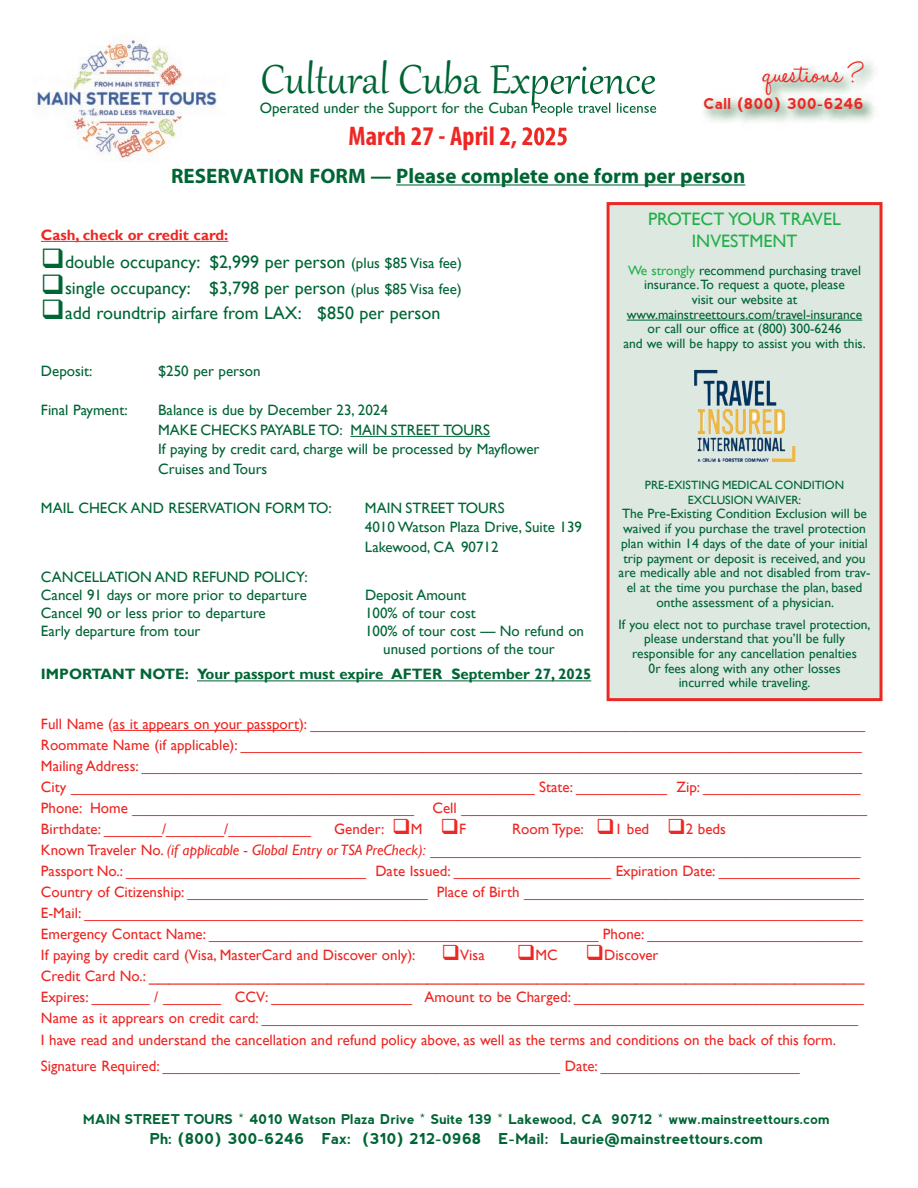
<style>
.page{position:relative;width:918px;height:1188px;background:#fff}
.page>*{position:absolute;margin:0;border:0;box-sizing:border-box;transform-origin:0 0}
.t1{font:49.5px "Gabriola";color:#006535}
.t2{font:36px "Halo Handletter";color:#ed2724}
.t3{font:700 condensed 27px "Myriad Pro";color:#ed2724}
.t4{font:700 21px "Myriad Pro";color:#006535}
.t5{font:18px "Gill Sans";color:#006535}
.t6{font:18px "Gill Sans";color:#ed2724}
.t7{font:18px/21.6px "Gill Sans";color:#22af4a;text-align:center}
.t8{font:15px/21px "Gill Sans";color:#ed2724}
.t9{font:15px/19.5px "Gill Sans";color:#006535}
.t10{font:700 15px "nevis";color:#006535}
.t11{font:700 15px "Gill Sans";color:#006535}
.t12{font:700 15px "Gill Sans";color:#ed2724}
.t13{font:700 15px "nevis";color:#ed2724}
.t14{font:13.5px/14.7px "Gill Sans";color:#006535;text-align:center}
.t15{font:700 13.5px "nevis";color:#006535}
.t16{font:12px/14.7px "Gill Sans";color:#006535;text-align:center}
.s1{font-size:15px}
.s2{color:#22af4a}
.s3{font-style:italic}
</style>
<div class="page">
<img style="left:35px;top:40px;width:182px;height:121px">
<hr style="left:396px;top:184px;width:349px;height:2px;background:#006535">
<hr style="left:41px;top:241px;width:187px;height:1px;background:#ed2724">
<hr style="left:350px;top:436px;width:140px;height:1px;background:#006535">
<hr style="left:197px;top:680px;width:394px;height:1px;background:#006535">
<hr style="left:113px;top:730px;width:186px;height:1px;background:#ed2724">
<img style="left:528px;top:61px;width:346px;height:85px">
<img style="left:528px;top:127px;width:16px;height:19px">
<div style="left:610px;top:205px;width:270px;height:493px;background:#dde8e0"></div>
<div style="left:607px;top:202px;width:276px;height:499px;border:3px solid #ed2724"></div>
<hr style="left:627px;top:320px;width:235px;height:1px;background:#006535">
<img style="left:694px;top:370px;width:91px;height:82px">
<h1 class="t1" style="left:261px;top:60px;width:396px">Cultural Cuba Experience</h1>
<p class="t9" style="left:260px;top:98px;width:398px">Operated under the Support for the Cuban People travel license</p>
<h3 class="t3" style="left:348px;top:120px;width:221px">March 27 - April 2, 2025</h3>
<h3 class="t4" style="left:171px;top:163px;width:576px">RESERVATION FORM — Please complete one form per person</h3>
<h2 class="t2" style="left:762px;top:53px;width:103px">questions ?</h2>
<p class="t13" style="left:704px;top:95px;width:162px">Call (800) 300-6246</p>
<p class="t12" style="left:41px;top:226px;width:189px">Cash, check or credit card:</p>
<p class="t5" style="left:41px;top:252px;width:422px">❑double occupancy: $2,999 per person <span class="s1">(plus $85 Visa fee)</span></p>
<p class="t5" style="left:41px;top:277px;width:422px">❑single occupancy: $3,798 per person <span class="s1">(plus $85 Visa fee)</span></p>
<p class="t5" style="left:41px;top:303px;width:401px">❑add roundtrip airfare from LAX: $850 per person</p>
<p class="t7" style="left:648px;top:208px;width:194px">PROTECT YOUR TRAVEL<br>INVESTMENT</p>
<p class="t14" style="left:623px;top:262px;width:244px"><span class="s2">We strongly</span> recommend purchasing travel insurance. To request a quote, please<br>visit our website at www.mainstreettours.com/travel-insurance or call our office at (800) 300-6246<br>and we will be happy to assist you with this.</p>
<p class="t9" style="left:41px;top:361px;width:53px">Deposit:</p>
<p class="t9" style="left:158px;top:361px;width:104px">$250 per person</p>
<p class="t9" style="left:41px;top:400px;width:88px">Final Payment:</p>
<p class="t9" style="left:158px;top:400px;width:383px">Balance is due by December 23, 2024<br>MAKE CHECKS PAYABLE TO: MAIN STREET TOURS<br>If paying by credit card, charge will be processed by Mayflower Cruises and Tours</p>
<p class="t9" style="left:41px;top:498px;width:292px">MAIL CHECK AND RESERVATION FORM TO:</p>
<p class="t9" style="left:365px;top:498px;width:219px">MAIN STREET TOURS<br>4010 Watson Plaza Drive, Suite 139<br>Lakewood, CA 90712</p>
<p class="t9" style="left:41px;top:568px;width:268px;line-height:18px">CANCELLATION AND REFUND POLICY:<br>Cancel 91 days or more prior to departure</p>
<p class="t16" style="left:645px;top:477px;width:201px">PRE-EXISTING MEDICAL CONDITION<br>EXCLUSION WAIVER:</p>
<p class="t14" style="left:619px;top:506px;width:253px">The Pre-Existing Condition Exclusion will be waived if you purchase the travel protection plan within 14 days of the date of your initial trip payment or deposit is received, and you are medically able and not disabled from trav&shy;el at the time you purchase the plan, based onthe assessment of a physician.</p>
<p class="t14" style="left:619px;top:616px;width:253px">If you elect not to purchase travel protection, please understand that you’ll be fully responsible for any cancellation penalties<br>0r fees along with any other losses<br>incurred while traveling.</p>
<p class="t9" style="left:365px;top:585px;width:103px">Deposit Amount</p>
<p class="t9" style="left:41px;top:603px;width:226px">Cancel 90 or less prior to departure</p>
<p class="t9" style="left:365px;top:603px;width:112px">100% of tour cost</p>
<p class="t9" style="left:41px;top:621px;width:161px">Early departure from tour</p>
<p class="t9" style="left:383px;top:622px;width:202px;line-height:18px;text-indent:-18px">100% of tour cost — No refund on unused portions of the tour</p>
<p class="t11" style="left:41px;top:665px;width:552px">IMPORTANT NOTE: Your passport must expire AFTER September 27, 2025</p>
<p class="t8" style="left:41px;top:713px;width:828px">Full Name (as it appears on your passport): ___________________________________________________________________ Roommate Name (if applicable): ___________________________________________________________________________ Mailing Address: _______________________________________________________________________________________ City ________________________________________________________ State: ___________ Zip: ___________________ Phone: Home __________________________________ Cell _________________________________________________ Birthdate: _______/_______/__________</p>
<p class="t8" style="left:41px;top:818px;width:824px;text-indent:471px">Room Type: ❑1 bed ❑2 beds<br>Known Traveler No. <span class="s3">(if applicable - Global Entry or TSA PreCheck):</span> ____________________________________________________ Passport No.: _____________________________ Date Issued: ___________________ Expiration Date: _________________ Country of Citizenship: _____________________________ Place of Birth _________________________________________ E-Mail: ______________________________________________________________________________________________ Emergency Contact Name: _______________________________________________ Phone: __________________________ If paying by credit card (Visa, MasterCard and Discover only): ❑Visa</p>
<p class="t8" style="left:334px;top:818px;width:134px">Gender: ❑M ❑F</p>
<p class="t8" style="left:517px;top:944px;width:43px">❑MC</p>
<p class="t8" style="left:585px;top:944px;width:75px">❑Discover</p>
<p class="t6" style="left:41px;top:964px;width:825px"><span class="s1">Credit Card No.:</span> ________________________________________________________________________</p>
<p class="t8" style="left:41px;top:986px;width:824px;line-height:21.5px">Expires: _______ / _______ CCV: _________________ Amount to be Charged: ___________________________________<br>Name as it apprears on credit card: ________________________________________________________________________<br>I have read and understand the cancellation and refund policy above, as well as the terms and conditions on the back of this form.</p>
<p class="t8" style="left:41px;top:1055px;width:760px">Signature Required: ________________________________________________ Date: ________________________</p>
<p class="t15" style="left:83px;top:1112px;width:748px">MAIN STREET TOURS * 4010 Watson Plaza Drive * Suite 139 * Lakewood, CA 90712 * www.mainstreettours.com</p>
<p class="t10" style="left:150px;top:1130px;width:615px">Ph: (800) 300-6246 Fax: (310) 212-0968 E-Mail: Laurie@mainstreettours.com</p>
</div>
